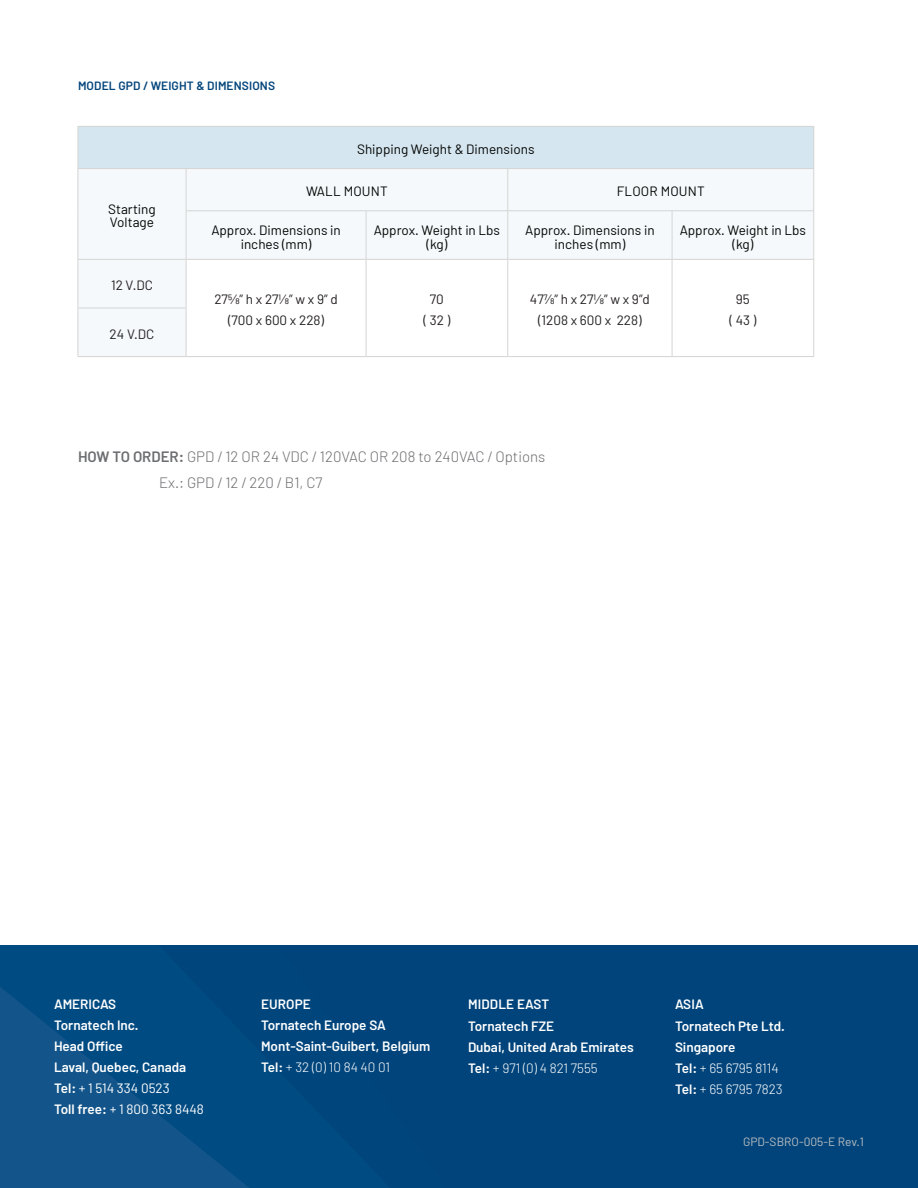
<style>
.page{position:relative;width:918px;height:1188px;background:#fff}
.page>*{position:absolute;margin:0;border:0;box-sizing:border-box;transform-origin:0 0}
.Cell_Heading_-_White_-_Centered{font:300 15px "Barlow";color:#6c6d70}
.Body{font:600 13.5px/21px "Barlow";color:#fff}
.Cell_Heading_-_White_-_Centered-2{font:13.5px/13.5px "Barlow";color:#040503;text-align:center}
.Body_-_Centred{font:13.5px "Barlow";color:#231f20}
.Body-2{font:300 13.5px/21px "Barlow";color:#fff}
.Body_heading_-_Centred{font:13.5px "Barlow";letter-spacing:.01em;color:#040503}
.Body_heading{font:600 13.5px "Barlow";letter-spacing:.01em;color:#fff}
.Body_heading-2{font:600 12px "Barlow";letter-spacing:.01em;color:#00447b}
.Small{font:12px "Barlow";color:#bcbdc0}
.s1{font-weight:600}
.s2{font-weight:400}
.s3{font-weight:300}
</style>
<div class="page">
<div style="left:0;top:944px;width:918px;height:244px;background:#00447b"></div>
<svg style="left:0;top:987px;width:249px;height:201px;fill:#13558a"></svg>
<div style="left:0;top:507px;width:918px;height:438px;background:#fff"></div>
<div style="left:78px;top:126px;width:736px;height:43px;background:#d5e6f0"></div>
<div style="left:79px;top:169px;width:734px;height:90px;background:#f5f9fc"></div>
<div style="left:79px;top:260px;width:107px;height:96px;background:#f5f9fc"></div>
<svg style="left:365px;top:260px;width:307px;height:96px"></svg>
<hr style="left:78px;top:126px;width:108px;height:1px;background:#d5d4d3">
<hr style="left:78px;top:127px;width:1px;height:41px;background:#d5d4d3">
<hr style="left:186px;top:126px;width:180px;height:1px;background:#d5d4d3">
<hr style="left:366px;top:126px;width:142px;height:1px;background:#d5d4d3">
<hr style="left:508px;top:126px;width:164px;height:1px;background:#d5d4d3">
<hr style="left:672px;top:126px;width:142px;height:1px;background:#d5d4d3">
<hr style="left:813px;top:127px;width:1px;height:41px;background:#d5d4d3">
<hr style="left:78px;top:168px;width:108px;height:1px;background:#d5d4d3">
<hr style="left:78px;top:169px;width:1px;height:42px;background:#d5d4d3">
<hr style="left:78px;top:211px;width:1px;height:48px;background:#d5d4d3">
<hr style="left:186px;top:168px;width:180px;height:1px;background:#d5d4d3">
<hr style="left:186px;top:169px;width:1px;height:41px;background:#d5d4d3">
<hr style="left:366px;top:168px;width:142px;height:1px;background:#d5d4d3">
<hr style="left:508px;top:168px;width:164px;height:1px;background:#d5d4d3">
<hr style="left:507px;top:169px;width:1px;height:41px;background:#d5d4d3">
<hr style="left:672px;top:168px;width:142px;height:1px;background:#d5d4d3">
<hr style="left:813px;top:169px;width:1px;height:41px;background:#d5d4d3">
<hr style="left:186px;top:210px;width:180px;height:1px;background:#d5d4d3">
<hr style="left:186px;top:211px;width:1px;height:48px;background:#d5d4d3">
<hr style="left:366px;top:210px;width:142px;height:1px;background:#d5d4d3">
<hr style="left:366px;top:211px;width:1px;height:48px;background:#d5d4d3">
<hr style="left:508px;top:210px;width:164px;height:1px;background:#d5d4d3">
<hr style="left:507px;top:211px;width:1px;height:48px;background:#d5d4d3">
<hr style="left:672px;top:210px;width:142px;height:1px;background:#d5d4d3">
<hr style="left:672px;top:211px;width:1px;height:48px;background:#d5d4d3">
<hr style="left:813px;top:211px;width:1px;height:48px;background:#d5d4d3">
<hr style="left:78px;top:259px;width:108px;height:1px;background:#d5d4d3">
<hr style="left:78px;top:260px;width:1px;height:48px;background:#d5d4d3">
<hr style="left:186px;top:259px;width:180px;height:1px;background:#d5d4d3">
<hr style="left:186px;top:260px;width:1px;height:48px;background:#d5d4d3">
<hr style="left:366px;top:259px;width:142px;height:1px;background:#d5d4d3">
<hr style="left:366px;top:260px;width:1px;height:48px;background:#d5d4d3">
<hr style="left:508px;top:259px;width:164px;height:1px;background:#d5d4d3">
<hr style="left:507px;top:260px;width:1px;height:48px;background:#d5d4d3">
<hr style="left:672px;top:259px;width:142px;height:1px;background:#d5d4d3">
<hr style="left:672px;top:260px;width:1px;height:48px;background:#d5d4d3">
<hr style="left:813px;top:260px;width:1px;height:48px;background:#d5d4d3">
<hr style="left:366px;top:308px;width:1px;height:48px;background:#d5d4d3">
<hr style="left:507px;top:308px;width:1px;height:48px;background:#d5d4d3">
<hr style="left:672px;top:308px;width:1px;height:48px;background:#d5d4d3">
<hr style="left:813px;top:308px;width:1px;height:48px;background:#d5d4d3">
<hr style="left:186px;top:356px;width:180px;height:1px;background:#d5d4d3">
<hr style="left:366px;top:356px;width:142px;height:1px;background:#d5d4d3">
<hr style="left:508px;top:356px;width:164px;height:1px;background:#d5d4d3">
<hr style="left:672px;top:356px;width:142px;height:1px;background:#d5d4d3">
<hr style="left:78px;top:308px;width:108px;height:1px;background:#d5d4d3">
<hr style="left:78px;top:308px;width:1px;height:48px;background:#d5d4d3">
<hr style="left:186px;top:308px;width:1px;height:48px;background:#d5d4d3">
<hr style="left:78px;top:356px;width:108px;height:1px;background:#d5d4d3">
<p class="Body_heading-2" style="left:78px;top:78px;width:199px">MODEL GPD / WEIGHT &amp; DIMENSIONS</p>
<p class="Cell_Heading_-_White_-_Centered-2" style="left:357px;top:142px;width:179px">Shipping Weight &amp; Dimensions</p>
<p class="Cell_Heading_-_White_-_Centered-2" style="left:108px;top:202px;width:49px;text-align:left">Starting<br>Voltage</p>
<p class="Body_-_Centred" style="left:111px;top:277px;width:43px">12 V.DC</p>
<p class="Body_-_Centred" style="left:110px;top:326px;width:46px">24 V.DC</p>
<p class="Body_heading_-_Centred" style="left:306px;top:183px;width:83px">WALL MOUNT</p>
<p class="Body_heading_-_Centred" style="left:617px;top:183px;width:89px">FLOOR MOUNT</p>
<p class="Cell_Heading_-_White_-_Centered-2" style="left:211px;top:223px;width:131px">Approx. Dimensions in inches (mm)</p>
<p class="Cell_Heading_-_White_-_Centered-2" style="left:374px;top:223px;width:128px">Approx. Weight in Lbs (kg)</p>
<p class="Cell_Heading_-_White_-_Centered-2" style="left:525px;top:223px;width:131px">Approx. Dimensions in inches (mm)</p>
<p class="Cell_Heading_-_White_-_Centered-2" style="left:680px;top:223px;width:128px">Approx. Weight in Lbs (kg)</p>
<p class="Body_-_Centred" style="left:214px;top:291px;width:125px">27⅝” h x 27⅛” w x 9” d</p>
<p class="Body_-_Centred" style="left:228px;top:312px;width:98px">(700 x 600 x 228)</p>
<p class="Body_-_Centred" style="left:430px;top:291px;width:16px">70</p>
<p class="Body_-_Centred" style="left:424px;top:312px;width:28px">( 32 )</p>
<p class="Body_-_Centred" style="left:530px;top:291px;width:122px">47⅞” h x 27⅛” w x 9”d</p>
<p class="Body_-_Centred" style="left:538px;top:312px;width:105px">(1208 x 600 x 228)</p>
<p class="Body_-_Centred" style="left:736px;top:291px;width:15px">95</p>
<p class="Body_-_Centred" style="left:730px;top:312px;width:28px">( 43 )</p>
<p class="Cell_Heading_-_White_-_Centered" style="left:78px;top:448px;width:469px"><span class="s1">HOW TO ORDER:</span> GPD / 12 OR 24 VDC / 120VAC OR 208 to 240VAC / Options</p>
<p class="Cell_Heading_-_White_-_Centered" style="left:159px;top:473px;width:165px">Ex.: GPD / 12 / 220 / B1, C7</p>
<p class="Body" style="left:54px;top:993px;width:64px">AMERICAS</p>
<p class="Body" style="left:54px;top:1014px;width:86px">Tornatech Inc.</p>
<p class="Body" style="left:54px;top:1035px;width:151px">Head Office<br>Laval, Quebec, Canada<br>Tel: <span class="s2">+ 1 514 334 0523<br></span>Toll free: <span class="s2">+ 1 800 363 8448</span></p>
<p class="Body" style="left:261px;top:993px;width:51px">EUROPE</p>
<p class="Body" style="left:261px;top:1014px;width:171px">Tornatech Europe SA<br>Mont-Saint-Guibert, Belgium<br>Tel: <span class="s3">+ 32 (0) 10 84 40 01</span></p>
<p class="Body_heading" style="left:468px;top:995px;width:83px">MIDDLE EAST</p>
<p class="Body" style="left:468px;top:1016px;width:88px">Tornatech FZE</p>
<p class="Body" style="left:468px;top:1037px;width:167px">Dubai, United Arab Emirates<br>Tel: <span class="s3">+ 971 (0) 4 821 7555</span></p>
<p class="Body_heading" style="left:675px;top:995px;width:30px">ASIA</p>
<p class="Body" style="left:675px;top:1016px;width:111px">Tornatech Pte Ltd.</p>
<p class="Body-2" style="left:675px;top:1036px;width:109px"><span class="s1">Singapore<br>Tel:</span> + 65 6795 8114<br><span class="s1">Tel:</span> + 65 6795 7823</p>
<p class="Small" style="left:743px;top:1134px;width:122px">GPD-SBRO-005-E Rev.1</p>
</div>
